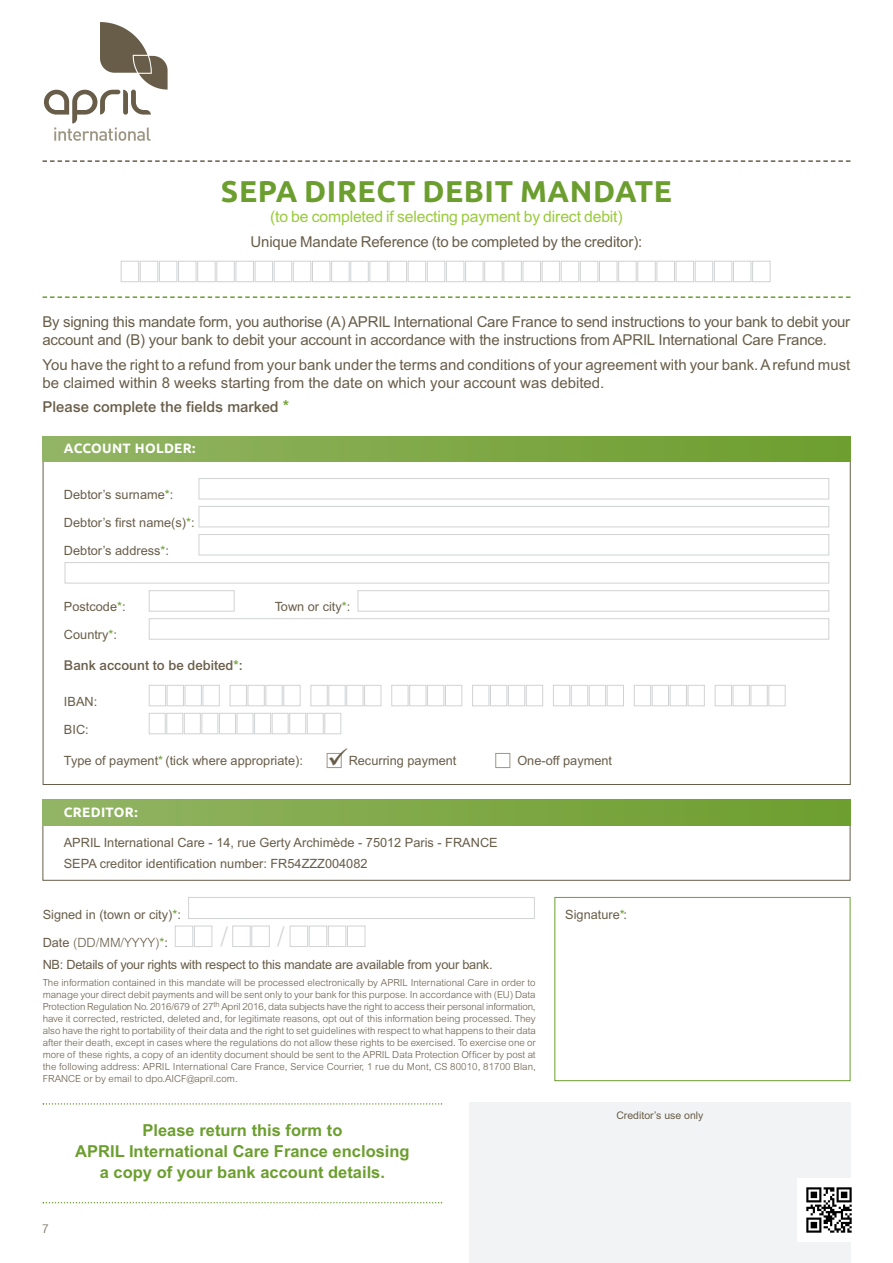
<style>
.page{position:relative;width:893px;height:1263px;background:#fff}
.page>*{position:absolute;margin:0;border:0;box-sizing:border-box;transform-origin:0 0}
.t1{font:700 30px "Ubuntu";letter-spacing:.02em;color:#6c9e2f}
.t2{font:300 27px "Arial";color:#d1d2d4}
.t3{font:700 16.5px/21px "Arial";color:#6c9e2f;text-align:center}
.t4{font:15.75px "Arial";letter-spacing:-.01em;color:#99ca3b}
.t5{font:15px/18px "Arial";letter-spacing:-.01em;color:#685d49}
.t6{font:500 15px "Arial";color:#685d49}
.t7{font:500 13.5px "Arial";color:#685d49}
.t8{font:700 13.5px "Ubuntu";letter-spacing:.025em;color:#fff}
.t9{font:12.75px/28px "Arial";color:#685d49}
.t10{font:12.75px "Arial";letter-spacing:-.02em;color:#685d49}
.t11{font:300 12.75px "Arial";color:#685d49}
.t12{font:300 12px "Arial";color:#685d49}
.t13{font:10.5px "Arial";color:#685d49}
.t14{font:300 9.75px/12px "Arial";color:#685d49;text-align:justify}
.s1{font-size:16.5px;color:#6c9e2f}
.s2{color:#6c9e2f}
.s3{font-weight:400}
.s4{font-weight:400;color:#6c9e2f}
</style>
<div class="page">
<div style="left:469px;top:1103px;width:381px;height:160px;background:#f2f3f4"></div>
<svg style="left:43px;top:160px;width:807px;height:2px"></svg>
<svg style="left:43px;top:296px;width:807px;height:2px"></svg>
<div style="left:43px;top:436px;width:808px;height:26px;background:linear-gradient(to right,#92b464,#6d9d2d)"></div>
<div style="left:495px;top:753px;width:15px;height:15px;border:1px solid #9d9684"></div>
<div style="left:327px;top:753px;width:15px;height:15px;border:1px solid #9d9684"></div>
<div style="left:43px;top:800px;width:807px;height:81px;border:1px solid #685d49"></div>
<div style="left:43px;top:800px;width:807px;height:25px;background:linear-gradient(to right,#92b464,#6d9d2d)"></div>
<svg style="left:43px;top:1103px;width:399px;height:2px"></svg>
<svg style="left:43px;top:1202px;width:399px;height:1px"></svg>
<div style="left:554px;top:897px;width:296px;height:184px;border:1px solid #6c9e2f"></div>
<svg style="left:44px;top:22px;width:124px;height:119px"></svg>
<div style="left:797px;top:1178px;width:64px;height:64px;background:#fff"></div>
<img style="left:806px;top:1187px;width:46px;height:46px">
<div style="left:391px;top:685px;width:17px;height:21px;border:1px solid #d1d2d4"></div>
<div style="left:472px;top:685px;width:17px;height:21px;border:1px solid #d1d2d4"></div>
<div style="left:175px;top:926px;width:18px;height:21px;border:1px solid #d1d2d4"></div>
<div style="left:752px;top:261px;width:18px;height:21px;border:1px solid #d1d2d4"></div>
<div style="left:733px;top:261px;width:18px;height:21px;border:1px solid #d1d2d4"></div>
<div style="left:714px;top:261px;width:18px;height:21px;border:1px solid #d1d2d4"></div>
<div style="left:695px;top:261px;width:18px;height:21px;border:1px solid #d1d2d4"></div>
<div style="left:676px;top:261px;width:18px;height:21px;border:1px solid #d1d2d4"></div>
<div style="left:656px;top:261px;width:19px;height:21px;border:1px solid #d1d2d4"></div>
<div style="left:637px;top:261px;width:19px;height:21px;border:1px solid #d1d2d4"></div>
<div style="left:618px;top:261px;width:18px;height:21px;border:1px solid #d1d2d4"></div>
<div style="left:599px;top:261px;width:18px;height:21px;border:1px solid #d1d2d4"></div>
<div style="left:580px;top:261px;width:18px;height:21px;border:1px solid #d1d2d4"></div>
<div style="left:561px;top:261px;width:18px;height:21px;border:1px solid #d1d2d4"></div>
<div style="left:542px;top:261px;width:18px;height:21px;border:1px solid #d1d2d4"></div>
<div style="left:523px;top:261px;width:18px;height:21px;border:1px solid #d1d2d4"></div>
<div style="left:503px;top:261px;width:19px;height:21px;border:1px solid #d1d2d4"></div>
<div style="left:484px;top:261px;width:19px;height:21px;border:1px solid #d1d2d4"></div>
<div style="left:465px;top:261px;width:18px;height:21px;border:1px solid #d1d2d4"></div>
<div style="left:446px;top:261px;width:18px;height:21px;border:1px solid #d1d2d4"></div>
<div style="left:427px;top:261px;width:18px;height:21px;border:1px solid #d1d2d4"></div>
<div style="left:408px;top:261px;width:18px;height:21px;border:1px solid #d1d2d4"></div>
<div style="left:389px;top:261px;width:18px;height:21px;border:1px solid #d1d2d4"></div>
<div style="left:369px;top:261px;width:19px;height:21px;border:1px solid #d1d2d4"></div>
<div style="left:350px;top:261px;width:19px;height:21px;border:1px solid #d1d2d4"></div>
<div style="left:331px;top:261px;width:18px;height:21px;border:1px solid #d1d2d4"></div>
<div style="left:312px;top:261px;width:18px;height:21px;border:1px solid #d1d2d4"></div>
<div style="left:293px;top:261px;width:18px;height:21px;border:1px solid #d1d2d4"></div>
<div style="left:274px;top:261px;width:18px;height:21px;border:1px solid #d1d2d4"></div>
<div style="left:255px;top:261px;width:18px;height:21px;border:1px solid #d1d2d4"></div>
<div style="left:236px;top:261px;width:18px;height:21px;border:1px solid #d1d2d4"></div>
<div style="left:216px;top:261px;width:19px;height:21px;border:1px solid #d1d2d4"></div>
<div style="left:197px;top:261px;width:19px;height:21px;border:1px solid #d1d2d4"></div>
<div style="left:178px;top:261px;width:18px;height:21px;border:1px solid #d1d2d4"></div>
<div style="left:159px;top:261px;width:18px;height:21px;border:1px solid #d1d2d4"></div>
<div style="left:140px;top:261px;width:18px;height:21px;border:1px solid #d1d2d4"></div>
<div style="left:121px;top:261px;width:18px;height:21px;border:1px solid #d1d2d4"></div>
<svg style="left:122px;top:260px;width:649px;height:17px"></svg>
<svg style="left:204px;top:478px;width:625px;height:21px"></svg>
<svg style="left:204px;top:506px;width:625px;height:21px"></svg>
<svg style="left:204px;top:534px;width:625px;height:21px"></svg>
<svg style="left:72px;top:562px;width:757px;height:21px"></svg>
<svg style="left:148px;top:590px;width:87px;height:21px"></svg>
<svg style="left:357px;top:590px;width:473px;height:21px"></svg>
<svg style="left:148px;top:618px;width:682px;height:21px"></svg>
<svg style="left:148px;top:685px;width:72px;height:21px"></svg>
<svg style="left:229px;top:685px;width:72px;height:21px"></svg>
<svg style="left:310px;top:685px;width:72px;height:21px"></svg>
<svg style="left:392px;top:685px;width:71px;height:21px"></svg>
<svg style="left:473px;top:685px;width:70px;height:21px"></svg>
<svg style="left:553px;top:685px;width:71px;height:21px"></svg>
<svg style="left:633px;top:685px;width:72px;height:21px"></svg>
<svg style="left:714px;top:685px;width:72px;height:21px"></svg>
<svg style="left:148px;top:713px;width:194px;height:21px"></svg>
<svg style="left:176px;top:897px;width:359px;height:50px"></svg>
<svg style="left:329px;top:753px;width:13px;height:12px"></svg>
<h1 class="t1" style="left:221px;top:173px;width:453px">SEPA DIRECT DEBIT MANDATE</h1>
<h3 class="t4" style="left:270px;top:207px;width:354px">(to be completed if selecting payment by direct debit)</h3>
<h3 class="t5" style="left:251px;top:233px;width:393px">Unique Mandate Reference (to be completed by the creditor):</h3>
<p class="t5" style="left:43px;top:313px;width:809px">By signing this mandate form, you authorise (A) APRIL International Care France to send instructions to your bank to debit your account and (B) your bank to debit your account in accordance with the instructions from APRIL International Care France.</p>
<h3 class="t5" style="left:43px;top:356px;width:809px">You have the right to a refund from your bank under the terms and conditions of your agreement with your bank. A refund must be claimed within 8 weeks starting from the date on which your account was debited.</h3>
<h3 class="t6" style="left:43px;top:398px;width:248px">Please complete the fields marked <span class="s1">*</span></h3>
<h3 class="t8" style="left:64px;top:440px;width:133px">ACCOUNT HOLDER:</h3>
<h3 class="t9" style="left:64px;top:481px;width:132px">Debtor’s surname<span class="s2">*</span>:<br>Debtor’s first name(s)<span class="s2">*</span>:<br>Debtor’s address<span class="s2">*</span>:</h3>
<h3 class="t9" style="left:64px;top:593px;width:63px">Postcode<span class="s2">*</span>:</h3>
<h3 class="t9" style="left:275px;top:593px;width:77px">Town or city<span class="s2">*</span>:</h3>
<h3 class="t9" style="left:64px;top:621px;width:55px">Country<span class="s2">*</span>:</h3>
<h3 class="t7" style="left:64px;top:658px;width:180px">Bank account to be debited<span class="s2">*</span>:</h3>
<h3 class="t9" style="left:64px;top:687px;width:35px">IBAN:<br>BIC:</h3>
<h3 class="t9" style="left:64px;top:746px;width:240px">Type of payment<span class="s2">*</span> (tick where appropriate):</h3>
<h3 class="t9" style="left:349px;top:746px;width:109px">Recurring payment</h3>
<h3 class="t9" style="left:517px;top:746px;width:96px">One-off payment</h3>
<h3 class="t8" style="left:64px;top:804px;width:75px">CREDITOR:</h3>
<h3 class="t9" style="left:64px;top:832px;width:435px;line-height:21px">APRIL International Care - 14, rue Gerty Archimède - 75012 Paris - FRANCE<br>SEPA creditor identification number: FR54ZZZ004082</h3>
<h3 class="t9" style="left:43px;top:900px;width:140px">Signed in (town or city)<span class="s2">*</span>:</h3>
<h3 class="t9" style="left:565px;top:900px;width:63px">Signature<span class="s2">*</span>:</h3>
<h3 class="t11" style="left:43px;top:935px;width:127px"><span class="s3">Date</span> (DD/MM/YYYY)<span class="s4">*</span><span class="s3">:</span></h3>
<h2 class="t2" style="left:220px;top:921px;width:9px">/</h2>
<h2 class="t2" style="left:277px;top:921px;width:9px">/</h2>
<h3 class="t10" style="left:43px;top:957px;width:451px">NB: Details of your rights with respect to this mandate are available from your bank.</h3>
<p class="t14" style="left:43px;top:976px;width:495px">The information contained in this mandate will be processed electronically by APRIL International Care in order to manage your direct debit payments and will be sent only to your bank for this purpose. In accordance with (EU) Data Protection Regulation No. 2016/679 of 27<sup>th</sup> April 2016, data subjects have the right to access their personal information, have it corrected, restricted, deleted and, for legitimate reasons, opt out of this information being processed. They also have the right to portability of their data and the right to set guidelines with respect to what happens to their data after their death, except in cases where the regulations do not allow these rights to be exercised. To exercise one or more of these rights, a copy of an identity document should be sent to the APRIL Data Protection Officer by post at the following address: APRIL International Care France, Service Courrier, 1 rue du Mont, CS 80010, 81700 Blan, FRANCE or by email to dpo.AICF@april.com.</p>
<p class="t12" style="left:42px;top:1222px;width:8px">7</p>
<h3 class="t3" style="left:75px;top:1120px;width:336px">Please return this form to<br>APRIL International Care France enclosing a copy of your bank account details.</h3>
<p class="t13" style="left:616px;top:1109px;width:89px">Creditor’s use only</p>
</div>
